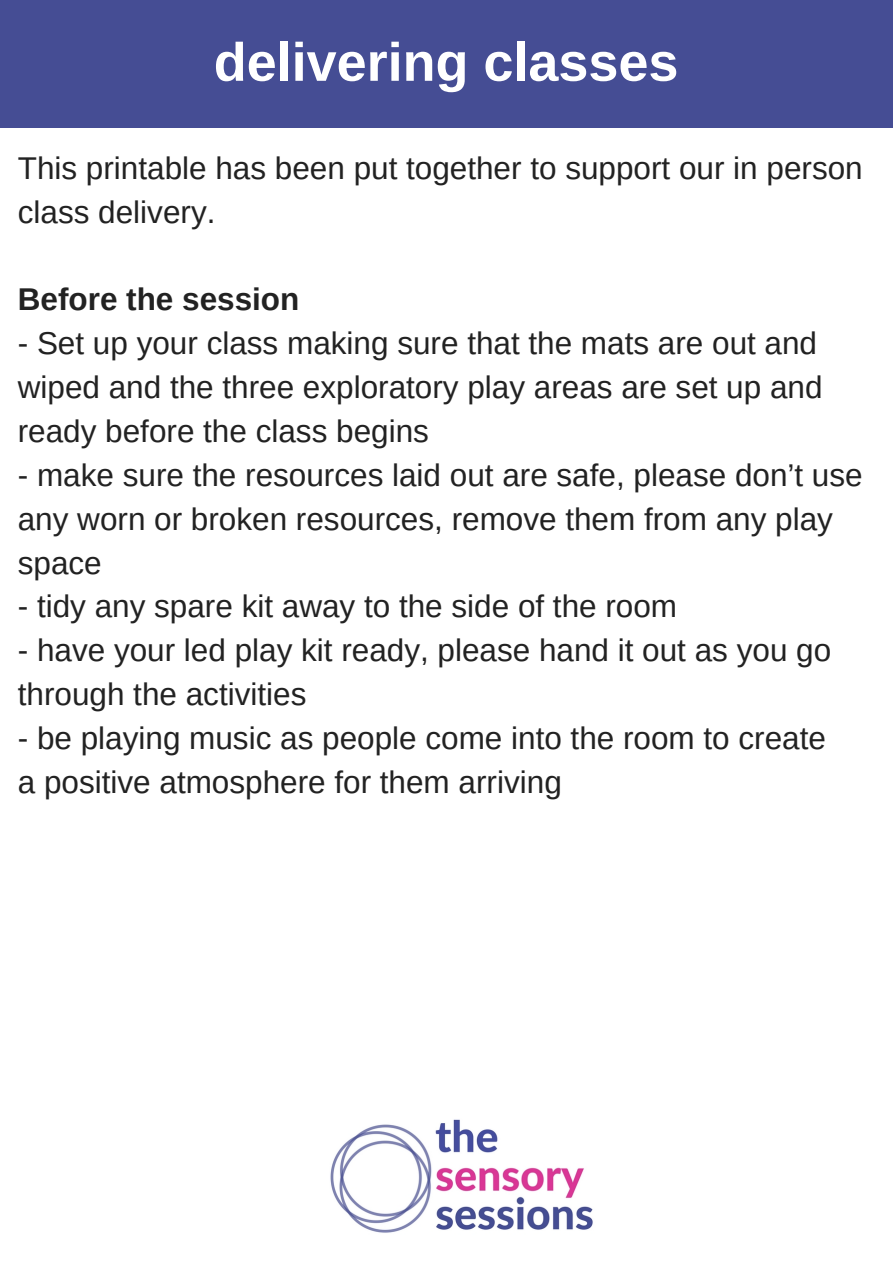
<style>
.page{position:relative;width:893px;height:1264px;background:#fff}
.page>*{position:absolute;margin:0;border:0;box-sizing:border-box;transform-origin:0 0}
.t1{font:700 54px "Arimo";color:#fff}
.t2{font:31.5px/43.8px "Arimo";color:#222}
.t3{font:700 31.5px "Arimo";color:#222}
</style>
<div class="page">
<img style="left:330px;top:1119px;width:263px;height:114px">
<div style="left:0;top:0;width:892px;height:127px;background:#454d94"></div>
<p class="t1" style="left:214px;top:32px;width:466px">delivering classes</p>
<p class="t2" style="left:18px;top:146px;width:846px">This printable has been put together to support our in person class delivery.</p>
<p class="t3" style="left:18px;top:282px;width:283px">Before the session</p>
<p class="t2" style="left:18px;top:321px;width:806px">- Set up your class making sure that the mats are out and wiped and the three exploratory play areas are set up and ready before the class begins</p>
<p class="t2" style="left:18px;top:453px;width:846px">- make sure the resources laid out are safe, please don’t use any worn or broken resources, remove them from any play space</p>
<p class="t2" style="left:18px;top:584px;width:660px">- tidy any spare kit away to the side of the room</p>
<p class="t2" style="left:18px;top:628px;width:814px">- have your led play kit ready, please hand it out as you go through the activities</p>
<p class="t2" style="left:18px;top:716px;width:809px">- be playing music as people come into the room to create</p>
<p class="t2" style="left:18px;top:760px;width:545px">a positive atmosphere for them arriving</p>
</div>
